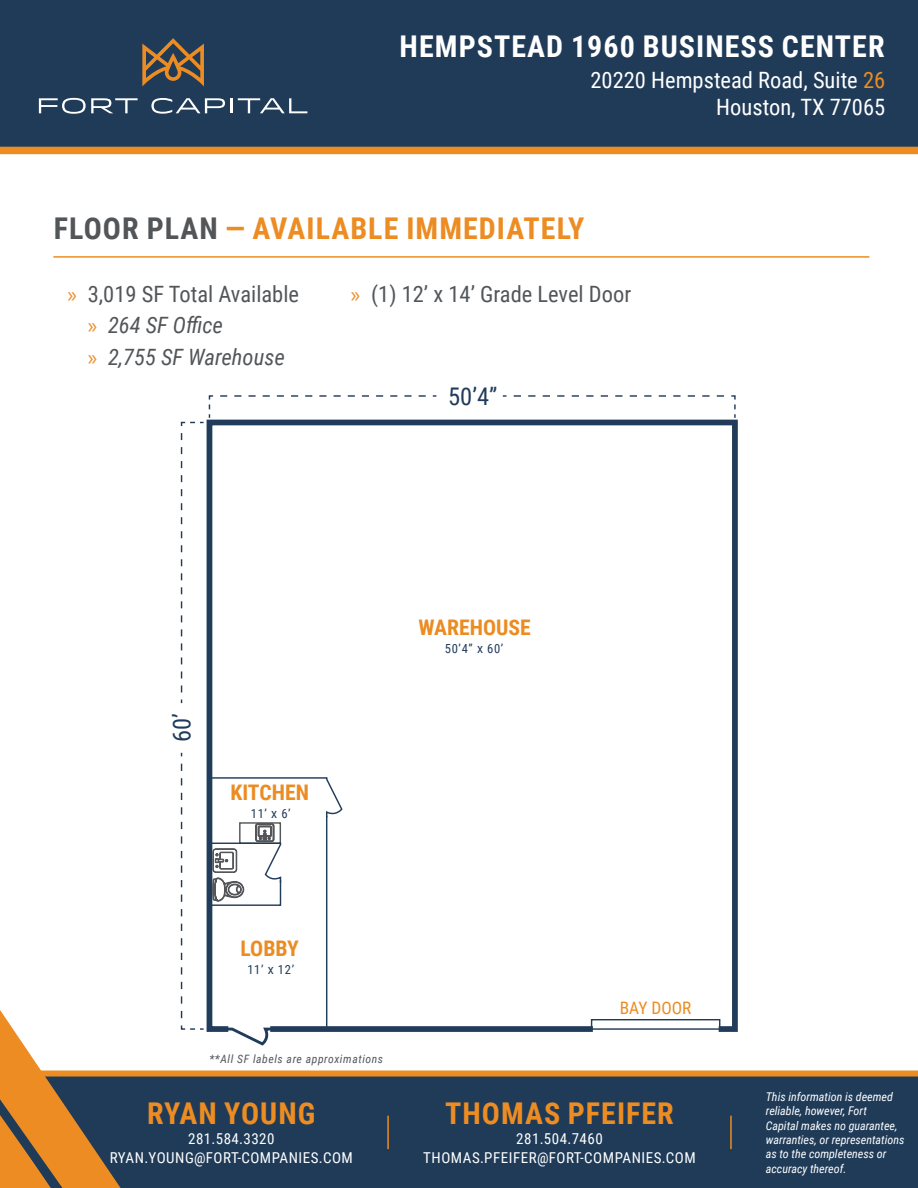
<style>
.page{position:relative;width:918px;height:1188px;background:#fff}
.page>*{position:absolute;margin:0;border:0;box-sizing:border-box;transform-origin:0 0}
.t1{font:700 30px "Roboto Condensed";letter-spacing:.035em;color:#ec8c22}
.t2{font:700 30px "Roboto Condensed";letter-spacing:.035em;color:#fff}
.t3{font:24.45px "Roboto Condensed";color:#213c5a}
.t4{font:24.3px "Roboto Condensed";color:#213c5a}
.t5{font:22.5px "Roboto Condensed";color:#535659}
.t6{font:22.5px/27px "Roboto Condensed";color:#fff;text-align:right}
.t7{font:italic 22.5px "Roboto Condensed";color:#535659}
.t8{font:700 21.45px "Roboto Condensed";color:#eb8c23}
.t9{font:17.25px "Roboto Condensed";color:#eb8c23}
.t10{font:15px "Roboto Condensed";letter-spacing:.035em;color:#fff}
.t11{font:12.45px "Roboto Condensed";letter-spacing:.05em;color:#213c5a}
.t12{font:italic 12px/14.4px "Roboto Condensed";color:#fff}
.t13{font:italic 11.55px "Roboto Condensed";letter-spacing:.05em;color:#54565a}
.s1{color:#ec8c22}
.s2{color:#535659}
.s3{font-family:"Myriad Pro";color:#ec8c22}
.s4{font-family:"Myriad Pro";font-style:normal;color:#ec8c22}
</style>
<div class="page">
<svg style="left:514px;top:395px;width:222px;height:22px"></svg>
<svg style="left:180px;top:1025px;width:24px;height:5px"></svg>
<svg style="left:181px;top:753px;width:1px;height:265px"></svg>
<svg style="left:180px;top:395px;width:256px;height:298px"></svg>
<svg style="left:204px;top:417px;width:534px;height:615px"></svg>
<div style="left:270px;top:1026px;width:323px;height:6px;background:#213c5a"></div>
<svg style="left:219px;top:1026px;width:54px;height:18px"></svg>
<svg style="left:325px;top:777px;width:18px;height:41px"></svg>
<div style="left:591px;top:1019px;width:129px;height:11px;border:1px solid #213c5a"></div>
<hr style="left:209px;top:777px;width:118px;height:2px;background:#213c5a">
<hr style="left:326px;top:816px;width:1px;height:213px;background:#213c5a">
<svg style="left:208px;top:823px;width:74px;height:84px"></svg>
<div style="left:0;top:0;width:918px;height:154px;background:#1f3b58"></div>
<svg style="left:142px;top:38px;width:62px;height:48px;background:#6b5943"></svg>
<svg style="left:39px;top:98px;width:99px;height:16px"></svg>
<svg style="left:151px;top:98px;width:74px;height:16px"></svg>
<hr style="left:230px;top:98px;width:3px;height:15px;background:#fff">
<svg style="left:238px;top:98px;width:69px;height:15px"></svg>
<hr style="left:53px;top:256px;width:816px;height:2px;background:#ec8c22">
<div style="left:121px;top:1071px;width:797px;height:117px;background:#1f3b58"></div>
<svg style="left:0;top:1010px;width:121px;height:178px"></svg>
<hr style="left:730px;top:1116px;width:2px;height:33px;background:#ec8c22">
<hr style="left:387px;top:1116px;width:2px;height:33px;background:#ec8c22">
<p class="t2" style="left:400px;top:26px;width:487px">HEMPSTEAD 1960 BUSINESS CENTER</p>
<p class="t6" style="left:591px;top:66px;width:296px">20220 Hempstead Road, Suite <span class="s1">26<br></span>Houston, TX 77065</p>
<p class="t1" style="left:54px;top:207px;width:532px"><span class="s2">FLOOR PLAN</span> — AVAILABLE IMMEDIATELY</p>
<p class="t5" style="left:68px;top:278px;width:233px"><span class="s3">»</span> 3,019 SF Total Available</p>
<p class="t7" style="left:88px;top:309px;width:137px"><span class="s4">»</span> 264 SF Office</p>
<p class="t7" style="left:88px;top:341px;width:198px"><span class="s4">»</span> 2,755 SF Warehouse</p>
<p class="t5" style="left:351px;top:278px;width:282px"><span class="s3">»</span> (1) 12’ x 14’ Grade Level Door</p>
<p class="t4" style="left:448px;top:379px;width:51px">50’4”</p>
<p class="t3" style="left:165px;top:742px;width:30px;rotate:-90deg">60’</p>
<p class="t8" style="left:230px;top:778px;width:80px">KITCHEN</p>
<p class="t11" style="left:251px;top:805px;width:41px">11’ X 6’</p>
<p class="t8" style="left:241px;top:933px;width:60px">LOBBY</p>
<p class="t11" style="left:247px;top:961px;width:48px">11’ X 12’</p>
<p class="t8" style="left:418px;top:612px;width:114px">WAREHOUSE</p>
<p class="t11" style="left:445px;top:639px;width:60px">50’4” X 60’</p>
<p class="t9" style="left:620px;top:995px;width:73px">BAY DOOR</p>
<p class="t13" style="left:209px;top:1051px;width:175px">**All SF labels are approximations</p>
<p class="t1" style="left:147px;top:1093px;width:170px">RYAN YOUNG</p>
<p class="t10" style="left:188px;top:1128px;width:88px">281.584.3320</p>
<p class="t10" style="left:110px;top:1147px;width:245px">RYAN.YOUNG@FORT-COMPANIES.COM</p>
<p class="t1" style="left:445px;top:1093px;width:230px">THOMAS PFEIFER</p>
<p class="t10" style="left:516px;top:1129px;width:88px">281.504.7460</p>
<p class="t10" style="left:423px;top:1147px;width:274px">THOMAS.PFEIFER@FORT-COMPANIES.COM</p>
<p class="t12" style="left:766px;top:1089px;width:140px">This information is deemed reliable, however, Fort<br>Capital makes no guarantee, warranties, or representations as to the completeness or accuracy thereof.</p>
</div>
